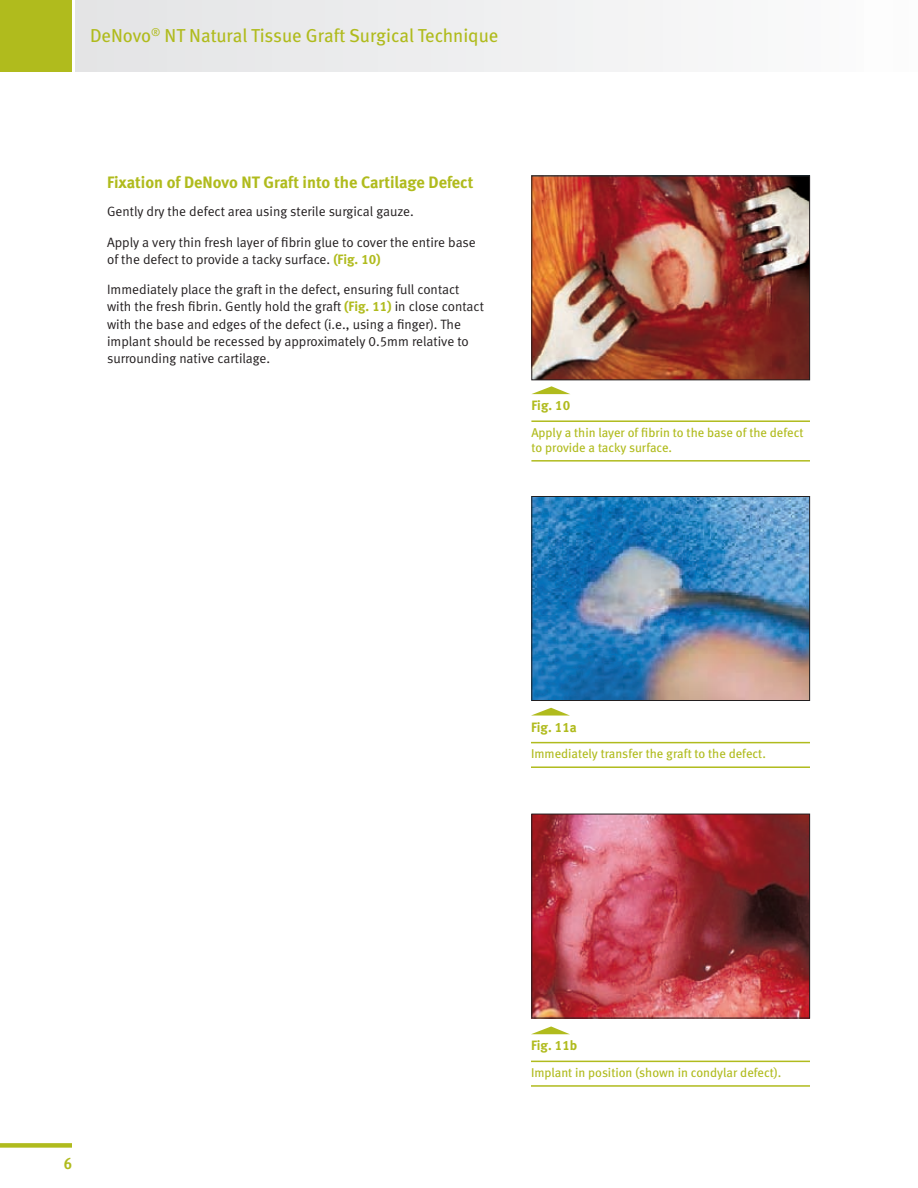
<style>
.page{position:relative;width:918px;height:1188px;background:#fff}
.page>*{position:absolute;margin:0;border:0;box-sizing:border-box;transform-origin:0 0}
.t1{font:18.75px "Meta Book LF";color:#b0bb1d}
.t2{font:16.5px "Meta Bold LF";color:#b0bb1d}
.t3{font:16.5px "Meta Cond Bold LF";color:#b0bb1d}
.t4{font:13.5px/17.2px "Meta Normal LF";color:#231f20}
.t5{font:13.5px "Meta Bold LF";color:#b0bb1d}
.t6{font:12.75px/15px "Meta Book LF";color:#b0bb1d}
.s1{font-family:"Meta Bold LF";color:#b0bb1d}
</style>
<div class="page">
<div style="left:75px;top:0;width:843px;height:72px;background:#eeeff0"></div>
<div style="left:864px;top:0;width:54px;height:72px;background:#fdfdfd"></div>
<div style="left:0;top:0;width:72px;height:72px;background:#b0bb1d"></div>
<div style="left:0;top:1143px;width:72px;height:5px;background:#b0bb1d"></div>
<hr style="left:531px;top:1061px;width:279px;height:1px;background:#b0bb1d">
<hr style="left:531px;top:1085px;width:279px;height:2px;background:#b0bb1d">
<svg style="left:532px;top:1026px;width:37px;height:8px"></svg>
<hr style="left:531px;top:420px;width:279px;height:2px;background:#b0bb1d">
<hr style="left:531px;top:460px;width:279px;height:2px;background:#b0bb1d">
<svg style="left:532px;top:386px;width:38px;height:8px"></svg>
<img style="left:533px;top:178px;width:275px;height:200px">
<div style="left:531px;top:176px;width:279px;height:204px;border:1px solid #231f20"></div>
<hr style="left:531px;top:742px;width:279px;height:1px;background:#b0bb1d">
<hr style="left:531px;top:766px;width:279px;height:2px;background:#b0bb1d">
<svg style="left:531px;top:708px;width:39px;height:8px"></svg>
<img style="left:533px;top:498px;width:275px;height:201px">
<div style="left:531px;top:496px;width:279px;height:205px;border:1px solid #231f20"></div>
<img style="left:533px;top:816px;width:275px;height:200px">
<div style="left:531px;top:814px;width:279px;height:204px;border:1px solid #231f20"></div>
<h1 class="t1" style="left:90px;top:24px;width:410px">DeNovo<sup>®</sup> NT Natural Tissue Graft Surgical Technique</h1>
<p class="t2" style="left:107px;top:173px;width:368px">Fixation of DeNovo NT Graft into the Cartilage Defect</p>
<p class="t4" style="left:107px;top:203px;width:308px">Gently dry the defect area using sterile surgical gauze.</p>
<p class="t4" style="left:107px;top:233px;width:370px">Apply a very thin fresh layer of fibrin glue to cover the entire base of the defect to provide a tacky surface. <span class="s1">(Fig. 10)</span></p>
<p class="t4" style="left:107px;top:281px;width:378px">Immediately place the graft in the defect, ensuring full contact with the fresh fibrin. Gently hold the graft <span class="s1">(Fig. 11)</span> in close contact with the base and edges of the defect (i.e., using a finger). The implant should be recessed by approximately 0.5mm relative to surrounding native cartilage.</p>
<p class="t5" style="left:531px;top:398px;width:40px">Fig. 10</p>
<p class="t6" style="left:531px;top:425px;width:274px">Apply a thin layer of fibrin to the base of the defect to provide a tacky surface.</p>
<p class="t5" style="left:531px;top:719px;width:47px">Fig. 11a</p>
<p class="t6" style="left:531px;top:746px;width:237px">Immediately transfer the graft to the defect.</p>
<p class="t3" style="left:64px;top:1154px;width:10px">6</p>
<p class="t5" style="left:531px;top:1038px;width:48px">Fig. 11b</p>
<p class="t6" style="left:531px;top:1065px;width:252px">Implant in position (shown in condylar defect).</p>
</div>
